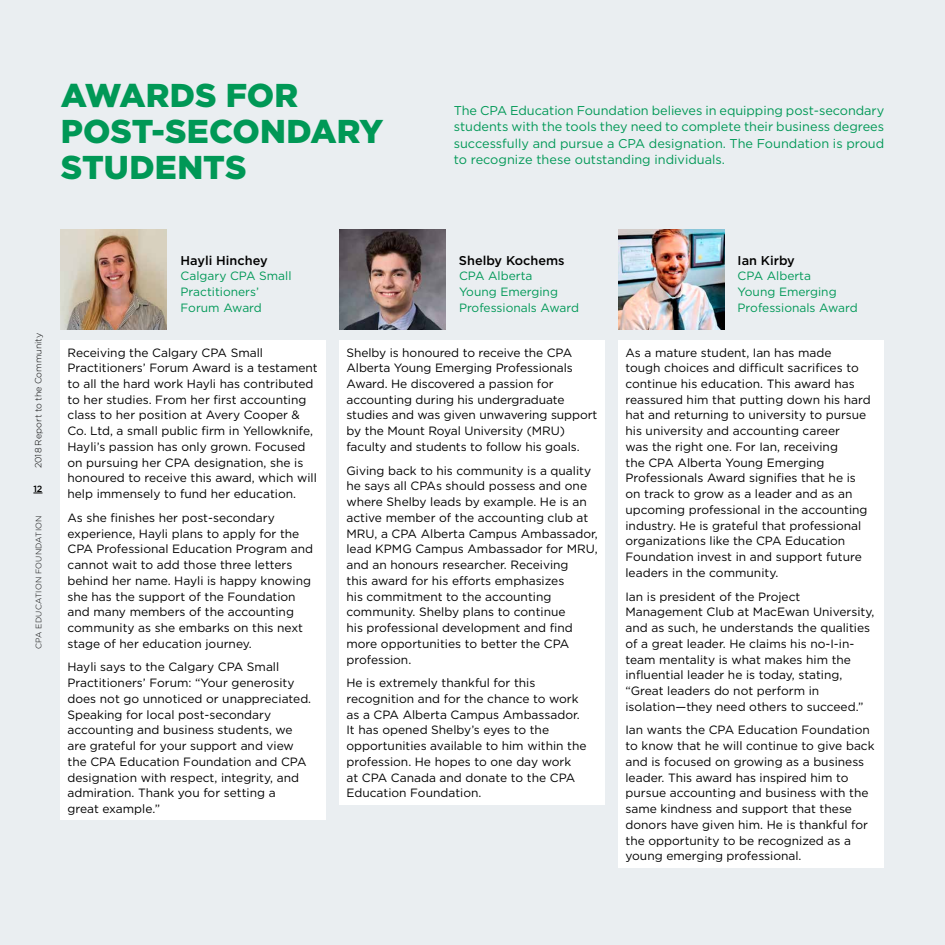
<style>
.page{position:relative;width:945px;height:945px;background:#eaeef1}
.page>*{position:absolute;margin:0;border:0;box-sizing:border-box;transform-origin:0 0}
.t1{font:900 33px/36px "Gotham";color:#009856}
.t2{font:12.75px/16.5px "Gotham";color:#009856;text-align:justify}
.t3{font:500 12.75px "Gotham";color:#000}
.t4{font:12px/15.8px "Gotham";color:#000}
.t5{font:12px/15.8px "Gotham";color:#009857}
.t6{font:300 9px "Gotham";letter-spacing:.005em;color:#000}
.t7{font:500 9px "Gotham";color:#000}
.t8{font:300 7.95px "Gotham";letter-spacing:.035em;color:#000}
</style>
<div class="page">
<img style="left:61px;top:230px;width:106px;height:100px">
<img style="left:340px;top:230px;width:106px;height:100px">
<img style="left:619px;top:230px;width:106px;height:100px">
<div style="left:61px;top:340px;width:265px;height:480px;background:#fff"></div>
<div style="left:340px;top:340px;width:265px;height:464px;background:#fff"></div>
<div style="left:619px;top:340px;width:265px;height:527px;background:#fff"></div>
<h1 class="t1" style="left:61px;top:77px;width:324px">AWARDS FOR<br>POST-SECONDARY<br>STUDENTS</h1>
<p class="t2" style="left:454px;top:102px;width:432px">The CPA Education Foundation believes in equipping post-secondary students with the tools they need to complete their business degrees successfully and pursue a CPA designation. The Foundation is proud to recognize these outstanding individuals.</p>
<p class="t6" style="left:32px;top:468px;width:137px;rotate:-90deg">2018 Report to the Community</p>
<p class="t7" style="left:33px;top:483px;width:11px">12</p>
<p class="t8" style="left:34px;top:649px;width:135px;rotate:-90deg">CPA EDUCATION FOUNDATION</p>
<p class="t3" style="left:181px;top:252px;width:89px">Hayli Hinchey</p>
<p class="t5" style="left:181px;top:268px;width:112px">Calgary CPA Small<br>Practitioners’<br>Forum Award</p>
<p class="t4" style="left:68px;top:344px;width:252px">Receiving the Calgary CPA Small Practitioners’ Forum Award is a testament to all the hard work Hayli has contributed to her studies. From her first accounting class to her position at Avery Cooper &amp; Co. Ltd, a small public firm in Yellowknife, Hayli’s passion has only grown. Focused on pursuing her CPA designation, she is honoured to receive this award, which will help immensely to fund her education.</p>
<p class="t4" style="left:68px;top:509px;width:247px">As she finishes her post-secondary experience, Hayli plans to apply for the CPA Professional Education Program and cannot wait to add those three letters behind her name. Hayli is happy knowing she has the support of the Foundation and many members of the accounting community as she embarks on this next stage of her education journey.</p>
<p class="t4" style="left:68px;top:659px;width:245px">Hayli says to the Calgary CPA Small Practitioners’ Forum: “Your generosity does not go unnoticed or unappreciated.<br>Speaking for local post-secondary accounting and business students, we are grateful for your support and view the CPA Education Foundation and CPA designation with respect, integrity, and admiration. Thank you for setting a<br>great example.”</p>
<p class="t3" style="left:459px;top:252px;width:107px">Shelby Kochems</p>
<p class="t5" style="left:459px;top:268px;width:122px">CPA Alberta<br>Young Emerging<br>Professionals Award</p>
<p class="t4" style="left:346px;top:344px;width:252px">Shelby is honoured to receive the CPA Alberta Young Emerging Professionals Award. He discovered a passion for accounting during his undergraduate studies and was given unwavering support by the Mount Royal University (MRU) faculty and students to follow his goals.</p>
<p class="t4" style="left:346px;top:462px;width:253px">Giving back to his community is a quality he says all CPAs should possess and one where Shelby leads by example. He is an active member of the accounting club at MRU, a CPA Alberta Campus Ambassador, lead KPMG Campus Ambassador for MRU, and an honours researcher. Receiving<br>this award for his efforts emphasizes<br>his commitment to the accounting community. Shelby plans to continue<br>his professional development and find more opportunities to better the CPA profession.</p>
<p class="t4" style="left:346px;top:675px;width:242px">He is extremely thankful for this recognition and for the chance to work as a CPA Alberta Campus Ambassador.<br>It has opened Shelby’s eyes to the opportunities available to him within the profession. He hopes to one day work<br>at CPA Canada and donate to the CPA Education Foundation.</p>
<p class="t3" style="left:738px;top:252px;width:59px">Ian Kirby</p>
<p class="t5" style="left:738px;top:268px;width:122px">CPA Alberta<br>Young Emerging<br>Professionals Award</p>
<p class="t4" style="left:626px;top:344px;width:247px">As a mature student, Ian has made<br>tough choices and difficult sacrifices to continue his education. This award has reassured him that putting down his hard hat and returning to university to pursue his university and accounting career<br>was the right one. For Ian, receiving<br>the CPA Alberta Young Emerging Professionals Award signifies that he is on track to grow as a leader and as an upcoming professional in the accounting industry. He is grateful that professional organizations like the CPA Education Foundation invest in and support future leaders in the community.</p>
<p class="t4" style="left:626px;top:588px;width:250px">Ian is president of the Project Management Club at MacEwan University, and as such, he understands the qualities of a great leader. He claims his no-I-in&shy;team mentality is what makes him the influential leader he is today, stating, “Great leaders do not perform in isolation—they need others to succeed.”</p>
<p class="t4" style="left:626px;top:722px;width:251px">Ian wants the CPA Education Foundation to know that he will continue to give back and is focused on growing as a business leader. This award has inspired him to pursue accounting and business with the same kindness and support that these donors have given him. He is thankful for the opportunity to be recognized as a young emerging professional.</p>
</div>
